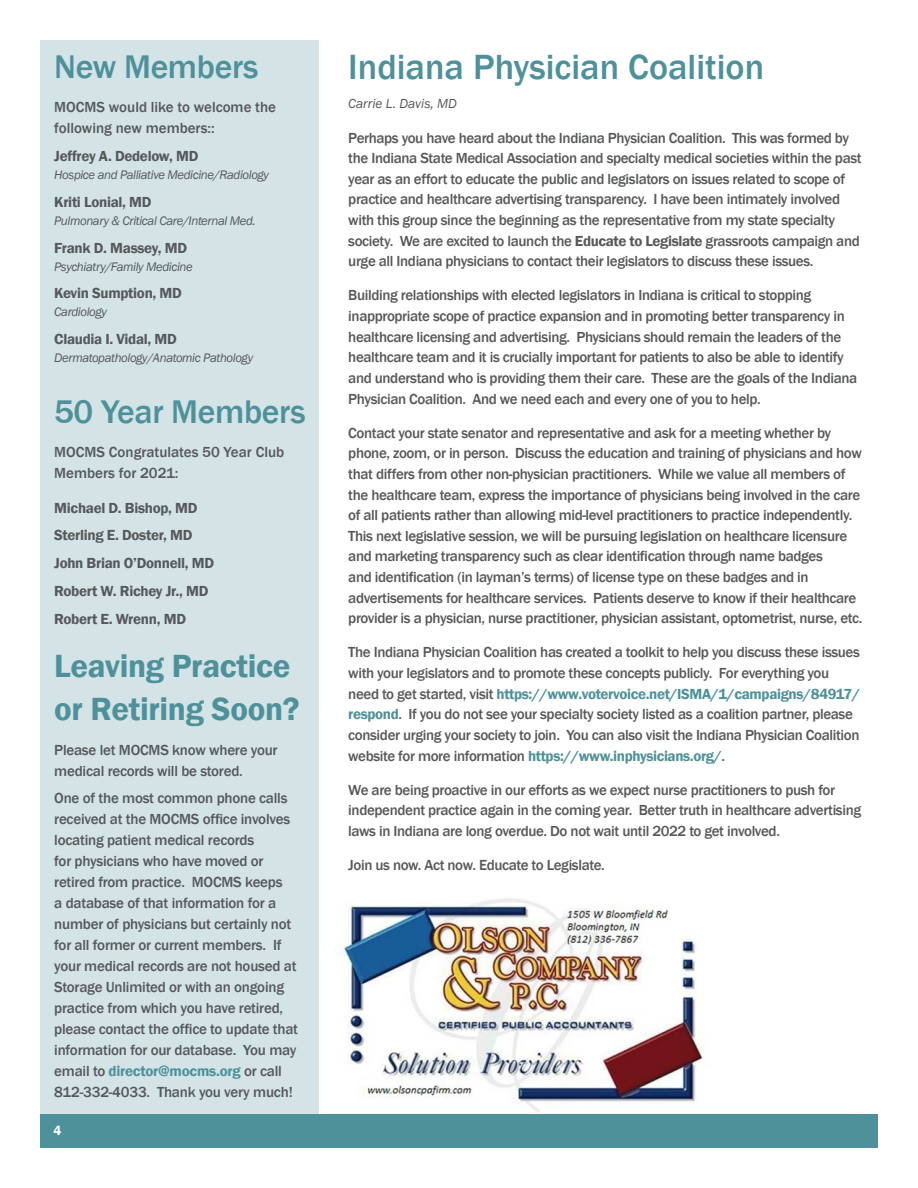
<style>
.page{position:relative;width:918px;height:1188px;background:#fff}
.page>*{position:absolute;margin:0;border:0;box-sizing:border-box;transform-origin:0 0}
.t1{font:500 36px "Franklin Gothic";color:#4e919a}
.h1_-_Sidebar{font:500 33.6px "Franklin Gothic";letter-spacing:-.01em;color:#4e919a}
.t2{font:600 33px/43.2px "Franklin Gothic";letter-spacing:-.01em;color:#4e919a}
.t3{font:500 15px/20.7px "Franklin Gothic";letter-spacing:-.025em;color:#57585a}
.ul{font:600 15px "Franklin Gothic";letter-spacing:-.02em;color:#57585a}
.t4{font:500 15px/21px "Franklin Gothic";color:#57585a}
.t5{font:italic 13.5px "Franklin Gothic";color:#57585a}
.t6{font:600 13.5px "Franklin Gothic";color:#fff}
.ul-2{font:italic 12.75px "Franklin Gothic";letter-spacing:-.03em;color:#57585a}
.s1{font-weight:600;color:#4e919a}
.s2{font-weight:600}
</style>
<div class="page">
<div style="left:40px;top:1114px;width:55px;height:34px;background:#4e919a"></div>
<div style="left:95px;top:1114px;width:783px;height:34px;background:#4e919a"></div>
<div style="left:40px;top:40px;width:280px;height:1074px;background:#d3e3e6"></div>
<img style="left:335px;top:898px;width:368px;height:214px">
<p class="h1_-_Sidebar" style="left:54px;top:46px;width:206px">New Members</p>
<p class="t4" style="left:54px;top:97px;width:223px">MOCMS would like to welcome the following new members::</p>
<p class="ul" style="left:54px;top:147px;width:146px">Jeffrey A. Dedelow, MD</p>
<p class="ul-2" style="left:54px;top:167px;width:216px">Hospice and Palliative Medicine/Radiology</p>
<p class="ul" style="left:54px;top:193px;width:99px">Kriti Lonial, MD</p>
<p class="ul-2" style="left:54px;top:213px;width:203px">Pulmonary &amp; Critical Care/Internal Med.</p>
<p class="ul" style="left:54px;top:238px;width:134px">Frank D. Massey, MD</p>
<p class="ul-2" style="left:54px;top:258px;width:140px">Psychiatry/Family Medicine</p>
<p class="ul" style="left:54px;top:284px;width:129px">Kevin Sumption, MD</p>
<p class="ul-2" style="left:54px;top:304px;width:54px">Cardiology</p>
<p class="ul" style="left:54px;top:330px;width:124px">Claudia I. Vidal, MD</p>
<p class="ul-2" style="left:54px;top:350px;width:200px">Dermatopathology/Anatomic Pathology</p>
<p class="h1_-_Sidebar" style="left:54px;top:391px;width:253px">50 Year Members</p>
<p class="t4" style="left:54px;top:442px;width:231px">MOCMS Congratulates 50 Year Club<br>Members for 2021:</p>
<p class="ul" style="left:54px;top:498px;width:145px">Michael D. Bishop, MD</p>
<p class="ul" style="left:54px;top:526px;width:140px">Sterling E. Doster, MD</p>
<p class="ul" style="left:54px;top:554px;width:161px">John Brian O’Donnell, MD</p>
<p class="ul" style="left:54px;top:582px;width:156px">Robert W. Richey Jr., MD</p>
<p class="ul" style="left:54px;top:609px;width:133px">Robert E. Wrenn, MD</p>
<p class="t2" style="left:54px;top:645px;width:247px">Leaving Practice or Retiring Soon?</p>
<p class="t3" style="left:54px;top:739px;width:225px">Please let MOCMS know where your medical records will be stored.</p>
<p class="t3" style="left:54px;top:788px;width:245px">One of the most common phone calls received at the MOCMS office involves locating patient medical records<br>for physicians who have moved or retired from practice. MOCMS keeps<br>a database of that information for a number of physicians but certainly not for all former or current members. If your medical records are not housed at Storage Unlimited or with an ongoing practice from which you have retired, please contact the office to update that information for our database. You may email to <span class="s1">director@mocms.org</span> or call 812-332-4033. Thank you very much!</p>
<p class="t6" style="left:53px;top:1123px;width:9px">4</p>
<p class="t1" style="left:348px;top:45px;width:417px">Indiana Physician Coalition</p>
<p class="t5" style="left:348px;top:95px;width:110px">Carrie L. Davis, MD</p>
<p class="t3" style="left:348px;top:127px;width:515px">Perhaps you have heard about the Indiana Physician Coalition. This was formed by the Indiana State Medical Association and specialty medical societies within the past year as an effort to educate the public and legislators on issues related to scope of practice and healthcare advertising transparency. I have been intimately involved with this group since the beginning as the representative from my state specialty society. We are excited to launch the <span class="s2">Educate to Legislate</span> grassroots campaign and urge all Indiana physicians to contact their legislators to discuss these issues.</p>
<p class="t3" style="left:348px;top:285px;width:510px">Building relationships with elected legislators in Indiana is critical to stopping inappropriate scope of practice expansion and in promoting better transparency in healthcare licensing and advertising. Physicians should remain the leaders of the healthcare team and it is crucially important for patients to also be able to identify and understand who is providing them their care. These are the goals of the Indiana Physician Coalition. And we need each and every one of you to help.</p>
<p class="t3" style="left:348px;top:423px;width:516px">Contact your state senator and representative and ask for a meeting whether by phone, zoom, or in person. Discuss the education and training of physicians and how that differs from other non-physician practitioners. While we value all members of the healthcare team, express the importance of physicians being involved in the care of all patients rather than allowing mid-level practitioners to practice independently.<br>This next legislative session, we will be pursuing legislation on healthcare licensure and marketing transparency such as clear identification through name badges<br>and identification (in layman’s terms) of license type on these badges and in advertisements for healthcare services. Patients deserve to know if their healthcare provider is a physician, nurse practitioner, physician assistant, optometrist, nurse, etc.</p>
<p class="t3" style="left:348px;top:642px;width:513px">The Indiana Physician Coalition has created a toolkit to help you discuss these issues with your legislators and to promote these concepts publicly. For everything you need to get started, visit <span class="s1">https://www.votervoice.net/ISMA/1/campaigns/84917/ respond</span>. If you do not see your specialty society listed as a coalition partner, please consider urging your society to join. You can also visit the Indiana Physician Coalition website for more information <span class="s1">https://www.inphysicians.org/</span>.</p>
<p class="t3" style="left:348px;top:780px;width:514px">We are being proactive in our efforts as we expect nurse practitioners to push for independent practice again in the coming year. Better truth in healthcare advertising laws in Indiana are long overdue. Do not wait until 2022 to get involved.</p>
<p class="t3" style="left:348px;top:855px;width:258px">Join us now. Act now. Educate to Legislate.</p>
</div>
